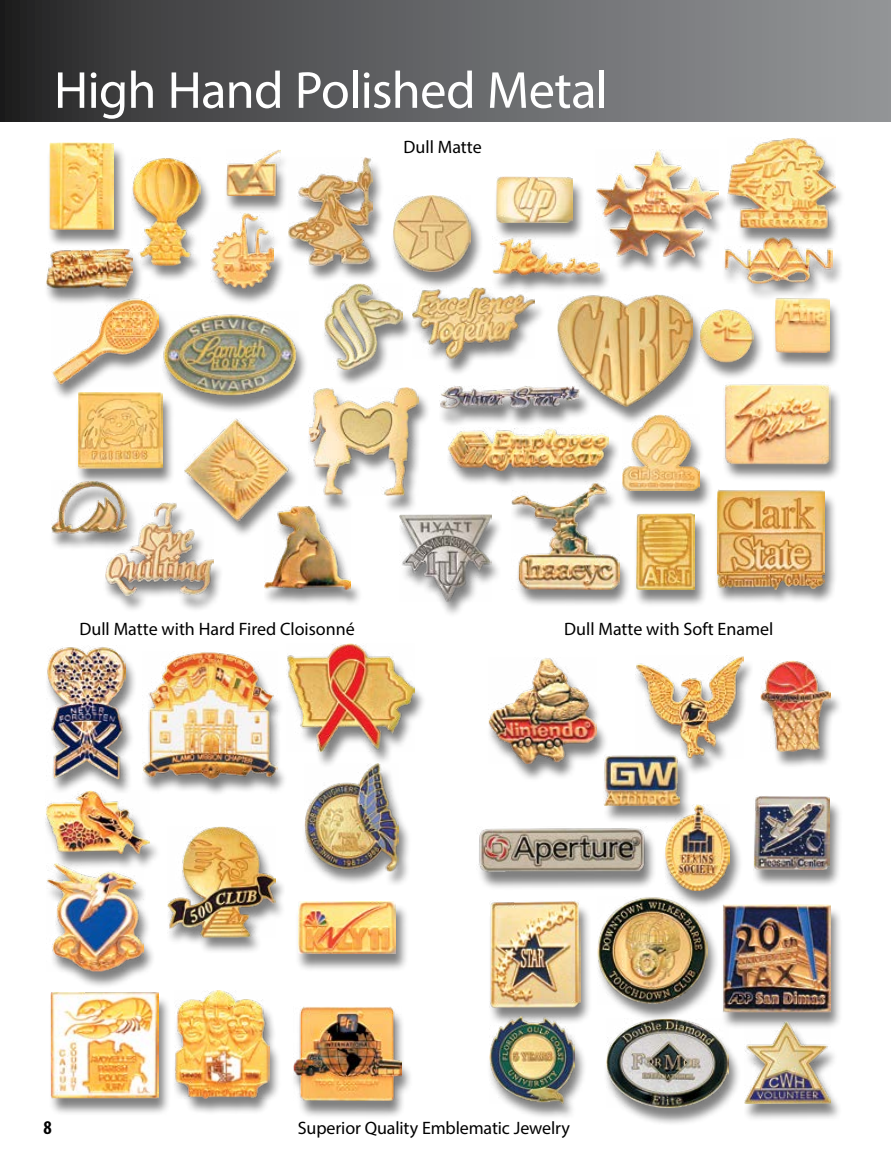
<style>
.page{position:relative;width:891px;height:1161px;background:#fff}
.page>*{position:absolute;margin:0;border:0;box-sizing:border-box;transform-origin:0 0}
.t1{font:52.5px "Myriad Pro";letter-spacing:-.015em;color:#fff}
.t2{font:700 condensed 19.5px "Myriad Pro";color:#000}
.t3{font:18px "Myriad Pro";color:#000}
</style>
<div class="page">
<div style="left:0;top:0;width:891px;height:122px;background:linear-gradient(to right,#2d2d2e,#979a9c)"></div>
<div style="left:698px;top:312px;width:67px;height:68px;background:#000;opacity:.5"></div>
<img style="left:705px;top:309px;width:49px;height:54px">
<div style="left:595px;top:900px;width:125px;height:123px;background:#000;opacity:.5"></div>
<img style="left:598px;top:897px;width:110px;height:107px">
<div style="left:390px;top:198px;width:95px;height:93px;background:#000;opacity:.5"></div>
<img style="left:393px;top:196px;width:78px;height:75px">
<div style="left:488px;top:905px;width:105px;height:121px;background:#000;opacity:.5"></div>
<img style="left:490px;top:901px;width:90px;height:108px">
<div style="left:438px;top:389px;width:154px;height:39px;background:#000;opacity:.5"></div>
<img style="left:440px;top:385px;width:115px;height:24px">
<div style="left:721px;top:387px;width:121px;height:94px;background:#000;opacity:.5"></div>
<img style="left:723px;top:384px;width:108px;height:81px">
<div style="left:49px;top:483px;width:90px;height:68px;background:#000;opacity:.5"></div>
<img style="left:51px;top:483px;width:76px;height:52px">
<div style="left:752px;top:800px;width:91px;height:89px;background:#000;opacity:.5"></div>
<img style="left:754px;top:796px;width:75px;height:75px">
<div style="left:486px;top:661px;width:123px;height:122px;background:#000;opacity:.5"></div>
<img style="left:488px;top:658px;width:108px;height:105px">
<div style="left:721px;top:240px;width:123px;height:61px;background:#000;opacity:.5"></div>
<img style="left:724px;top:247px;width:108px;height:36px">
<div style="left:306px;top:390px;width:125px;height:124px;background:#000;opacity:.5"></div>
<img style="left:308px;top:388px;width:111px;height:108px">
<div style="left:594px;top:152px;width:136px;height:123px;background:#000;opacity:.5"></div>
<img style="left:596px;top:150px;width:122px;height:108px">
<div style="left:490px;top:241px;width:122px;height:52px;background:#000;opacity:.5"></div>
<img style="left:492px;top:237px;width:108px;height:39px">
<div style="left:486px;top:1019px;width:101px;height:102px;background:#000;opacity:.5"></div>
<img style="left:489px;top:1017px;width:85px;height:86px">
<div style="left:721px;top:907px;width:121px;height:123px;background:#000;opacity:.5"></div>
<img style="left:723px;top:905px;width:108px;height:108px">
<div style="left:182px;top:421px;width:118px;height:119px;background:#000;opacity:.5"></div>
<img style="left:184px;top:418px;width:108px;height:108px">
<div style="left:209px;top:216px;width:77px;height:90px;background:#000;opacity:.5"></div>
<img style="left:211px;top:214px;width:62px;height:74px">
<div style="left:773px;top:300px;width:69px;height:71px;background:#000;opacity:.5"></div>
<img style="left:776px;top:298px;width:54px;height:54px">
<div style="left:633px;top:516px;width:75px;height:92px;background:#000;opacity:.5"></div>
<img style="left:636px;top:513px;width:59px;height:76px">
<div style="left:50px;top:302px;width:121px;height:100px;background:#000;opacity:.5"></div>
<img style="left:51px;top:300px;width:108px;height:86px">
<div style="left:129px;top:160px;width:84px;height:123px;background:#000;opacity:.5"></div>
<img style="left:131px;top:158px;width:70px;height:107px">
<div style="left:758px;top:663px;width:85px;height:106px;background:#000;opacity:.5"></div>
<img style="left:760px;top:661px;width:71px;height:90px">
<div style="left:44px;top:251px;width:102px;height:55px;background:#000;opacity:.5"></div>
<img style="left:46px;top:248px;width:87px;height:41px">
<div style="left:726px;top:140px;width:121px;height:107px;background:#000;opacity:.5"></div>
<img style="left:728px;top:138px;width:108px;height:90px">
<div style="left:555px;top:297px;width:150px;height:127px;background:#000;opacity:.5"></div>
<img style="left:558px;top:295px;width:135px;height:112px">
<div style="left:224px;top:153px;width:68px;height:61px;background:#000;opacity:.5"></div>
<img style="left:226px;top:150px;width:54px;height:45px">
<div style="left:714px;top:494px;width:124px;height:112px;background:#000;opacity:.5"></div>
<img style="left:717px;top:490px;width:108px;height:99px">
<div style="left:742px;top:1025px;width:102px;height:97px;background:#000;opacity:.5"></div>
<img style="left:744px;top:1022px;width:87px;height:81px">
<div style="left:262px;top:508px;width:102px;height:99px;background:#000;opacity:.5"></div>
<img style="left:264px;top:505px;width:87px;height:84px">
<div style="left:633px;top:659px;width:122px;height:118px;background:#000;opacity:.5"></div>
<img style="left:635px;top:655px;width:108px;height:104px">
<div style="left:321px;top:286px;width:95px;height:102px;background:#000;opacity:.5"></div>
<img style="left:324px;top:283px;width:78px;height:86px">
<div style="left:662px;top:807px;width:81px;height:102px;background:#000;opacity:.5"></div>
<img style="left:665px;top:804px;width:64px;height:87px">
<div style="left:445px;top:431px;width:176px;height:57px;background:#000;opacity:.5"></div>
<img style="left:447px;top:427px;width:162px;height:43px">
<div style="left:410px;top:290px;width:137px;height:87px;background:#000;opacity:.5"></div>
<img style="left:412px;top:288px;width:123px;height:70px">
<div style="left:47px;top:145px;width:81px;height:103px;background:#000;opacity:.5"></div>
<img style="left:50px;top:143px;width:64px;height:86px">
<div style="left:603px;top:1021px;width:139px;height:106px;background:#000;opacity:.5"></div>
<img style="left:606px;top:1019px;width:122px;height:89px">
<div style="left:75px;top:395px;width:101px;height:91px;background:#000;opacity:.5"></div>
<img style="left:78px;top:393px;width:85px;height:75px">
<div style="left:620px;top:417px;width:93px;height:93px;background:#000;opacity:.5"></div>
<img style="left:623px;top:415px;width:77px;height:76px">
<div style="left:602px;top:758px;width:91px;height:66px;background:#000;opacity:.5"></div>
<img style="left:604px;top:754px;width:75px;height:52px">
<div style="left:509px;top:485px;width:122px;height:123px;background:#000;opacity:.5"></div>
<img style="left:511px;top:481px;width:108px;height:108px">
<div style="left:494px;top:179px;width:92px;height:62px;background:#000;opacity:.5"></div>
<img style="left:496px;top:177px;width:76px;height:46px">
<div style="left:398px;top:517px;width:105px;height:101px;background:#000;opacity:.5"></div>
<img style="left:399px;top:515px;width:92px;height:86px">
<div style="left:285px;top:160px;width:101px;height:123px;background:#000;opacity:.5"></div>
<img style="left:288px;top:157px;width:85px;height:108px">
<div style="left:102px;top:505px;width:123px;height:108px;background:#000;opacity:.5"></div>
<img style="left:105px;top:503px;width:108px;height:92px">
<div style="left:44px;top:649px;width:94px;height:147px;background:#000;opacity:.5"></div>
<img style="left:46px;top:647px;width:79px;height:133px">
<div style="left:295px;top:904px;width:114px;height:68px;background:#000;opacity:.5"></div>
<img style="left:298px;top:901px;width:98px;height:52px">
<div style="left:173px;top:993px;width:109px;height:123px;background:#000;opacity:.5"></div>
<img style="left:175px;top:991px;width:94px;height:108px">
<div style="left:165px;top:829px;width:123px;height:125px;background:#000;opacity:.5"></div>
<img style="left:167px;top:827px;width:108px;height:110px">
<div style="left:140px;top:655px;width:148px;height:142px;background:#000;opacity:.5"></div>
<img style="left:142px;top:652px;width:135px;height:127px">
<div style="left:43px;top:793px;width:119px;height:78px;background:#000;opacity:.5"></div>
<img style="left:45px;top:791px;width:105px;height:63px">
<div style="left:44px;top:866px;width:112px;height:123px;background:#000;opacity:.5"></div>
<img style="left:46px;top:863px;width:97px;height:108px">
<div style="left:302px;top:766px;width:109px;height:122px;background:#000;opacity:.5"></div>
<img style="left:304px;top:769px;width:95px;height:102px">
<div style="left:48px;top:995px;width:122px;height:121px;background:#000;opacity:.5"></div>
<img style="left:51px;top:992px;width:108px;height:107px">
<div style="left:290px;top:1009px;width:123px;height:109px;background:#000;opacity:.5"></div>
<img style="left:293px;top:1007px;width:108px;height:93px">
<div style="left:285px;top:646px;width:142px;height:123px;background:#000;opacity:.5"></div>
<img style="left:287px;top:644px;width:127px;height:108px">
<div style="left:161px;top:317px;width:147px;height:96px;background:#000;opacity:.5"></div>
<img style="left:160px;top:312px;width:138px;height:85px">
<div style="left:477px;top:830px;width:180px;height:61px;background:#000;opacity:.5"></div>
<img style="left:477px;top:826px;width:171px;height:48px">
<h1 class="t1" style="left:54px;top:58px;width:556px">High Hand Polished Metal</h1>
<p class="t3" style="left:404px;top:136px;width:80px">Dull Matte</p>
<p class="t3" style="left:79px;top:618px;width:277px">Dull Matte with Hard Fired Cloisonné</p>
<p class="t3" style="left:564px;top:618px;width:211px">Dull Matte with Soft Enamel</p>
<p class="t2" style="left:44px;top:1115px;width:10px">8</p>
<p class="t3" style="left:298px;top:1117px;width:273px">Superior Quality Emblematic Jewelry</p>
</div>
